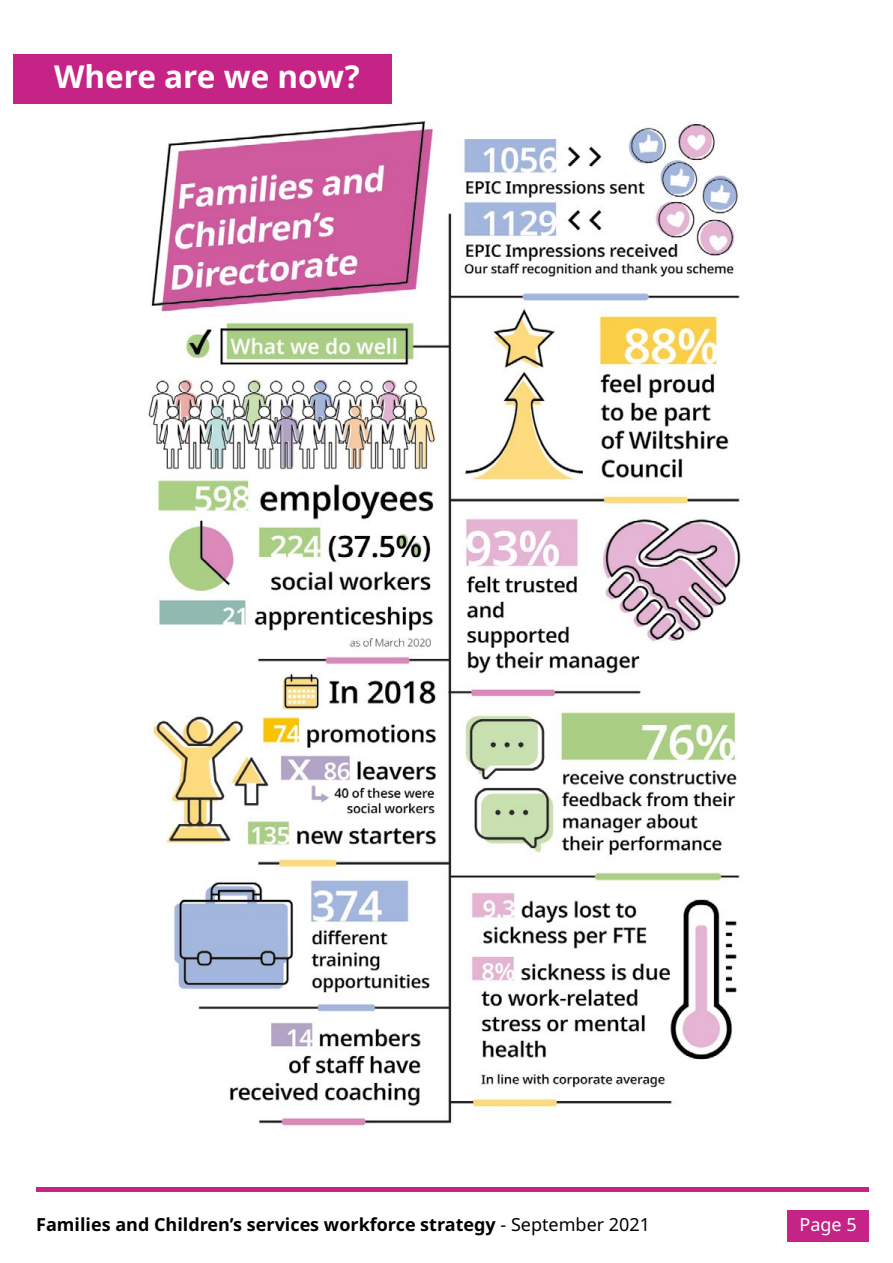
<style>
.page{position:relative;width:893px;height:1263px;background:#fff}
.page>*{position:absolute;margin:0;border:0;box-sizing:border-box;transform-origin:0 0}
.t1{font:700 31.5px "Noto Sans";color:#fff}
.t2{font:700 18px "Noto Sans";color:#000}
.t3{font:18px "Noto Sans";color:#fff}
.s1{font-weight:400}
</style>
<div class="page">
<div style="left:0;top:54px;width:391px;height:50px;background:#c52385"></div>
<img style="left:148px;top:121px;width:593px;height:1008px">
<div style="left:787px;top:1210px;width:81px;height:31px;background:#c52385"></div>
<div style="left:36px;top:1187px;width:832px;height:5px;background:#c52385"></div>
<div style="left:0;top:0;width:13px;height:1263px;background:#fff"></div>
<p class="t1" style="left:54px;top:54px;width:307px">Where are we now?</p>
<p class="t2" style="left:36px;top:1212px;width:615px">Families and Children’s services workforce strategy <span class="s1">- September 2021</span></p>
<p class="t3" style="left:800px;top:1212px;width:59px">Page 5</p>
</div>
